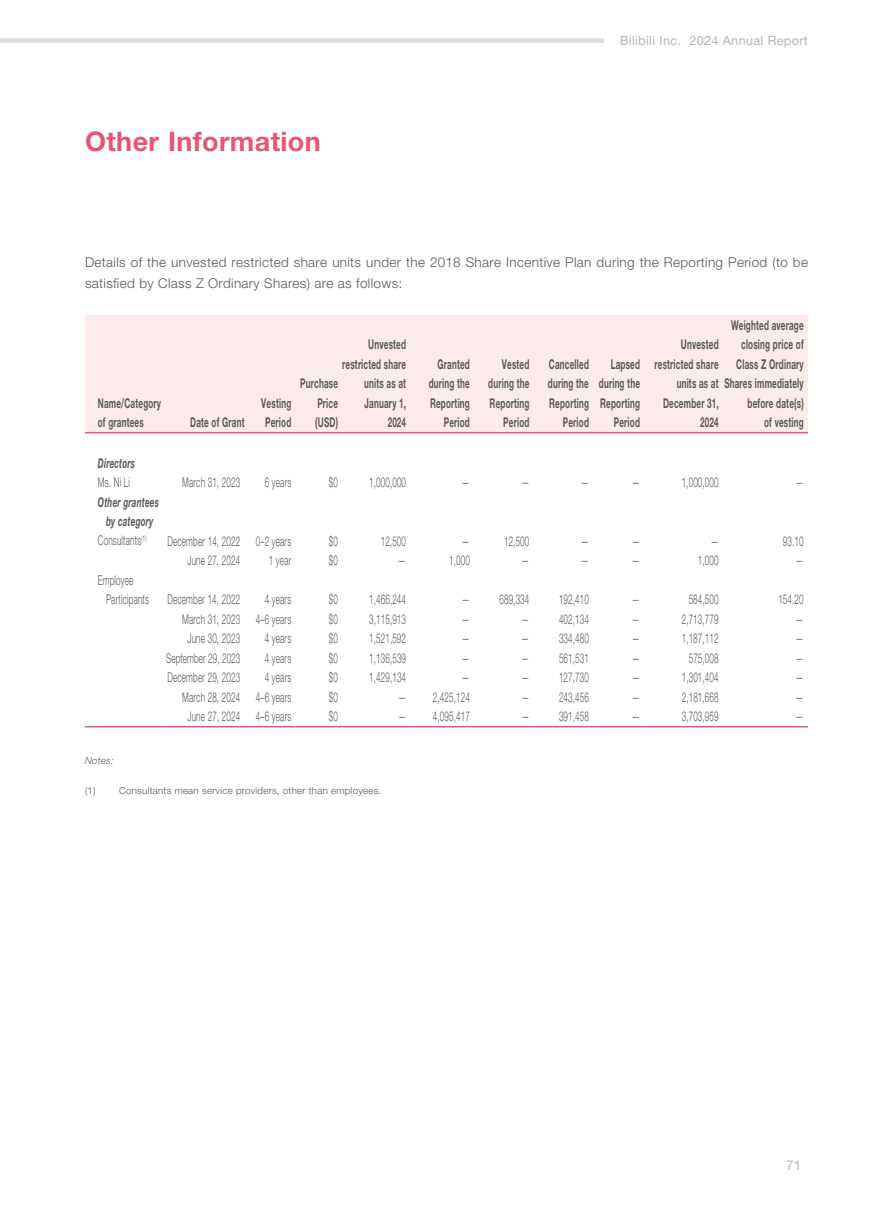
<style>
.page{position:relative;width:893px;height:1212px;background:#fff}
.page>*{position:absolute;margin:0;border:0;box-sizing:border-box;transform-origin:0 0}
.t1{font:700 27px "Helvetica Neue 75";letter-spacing:.015em;color:#e95472}
.t2{font:300 13.5px/19.5px "Helvetica Neue 45";letter-spacing:.025em;color:#595857;scale:.6 1}
.t3{font:700 13.5px/19.5px "Helvetica Neue 75";letter-spacing:.025em;color:#595857;text-align:right;scale:.6 1}
.t4{font:300 13.5px/21px "Helvetica Neue 45";letter-spacing:.025em;color:#595857}
.t5{font:italic 700 13.5px/19.5px "Helvetica Neue 76";letter-spacing:.025em;color:#595857;text-align:center;scale:.6 1}
.t6{font:13.5px "Helvetica Neue 55 Roman";color:#b5b5b6}
.t7{font:12.75px "Helvetica Neue 55 Roman";letter-spacing:.025em;color:#b5b5b6}
.t8{font:300 9.75px "Helvetica Neue 45";letter-spacing:.025em;color:#595857}
.t9{font:italic 300 9.75px "Helvetica Neue 46";letter-spacing:.025em;color:#595857}
</style>
<div class="page">
<div style="left:0;top:38px;width:604px;height:5px;background:#dcdddd"></div>
<div style="left:85px;top:315px;width:723px;height:117px;background:#fdebeb"></div>
<hr style="left:85px;top:726px;width:81px;height:1px;background:#e95472">
<hr style="left:166px;top:726px;width:83px;height:1px;background:#e95472">
<hr style="left:249px;top:726px;width:47px;height:1px;background:#e95472">
<hr style="left:296px;top:726px;width:46px;height:1px;background:#e95472">
<hr style="left:342px;top:726px;width:68px;height:1px;background:#e95472">
<hr style="left:410px;top:726px;width:64px;height:1px;background:#e95472">
<hr style="left:474px;top:726px;width:60px;height:1px;background:#e95472">
<hr style="left:534px;top:726px;width:59px;height:1px;background:#e95472">
<hr style="left:593px;top:726px;width:51px;height:1px;background:#e95472">
<hr style="left:644px;top:726px;width:79px;height:1px;background:#e95472">
<hr style="left:723px;top:726px;width:85px;height:1px;background:#e95472">
<hr style="left:85px;top:432px;width:81px;height:1px;background:#e95472">
<hr style="left:166px;top:432px;width:83px;height:1px;background:#e95472">
<hr style="left:249px;top:432px;width:47px;height:1px;background:#e95472">
<hr style="left:296px;top:432px;width:46px;height:1px;background:#e95472">
<hr style="left:342px;top:432px;width:68px;height:1px;background:#e95472">
<hr style="left:410px;top:432px;width:64px;height:1px;background:#e95472">
<hr style="left:474px;top:432px;width:60px;height:1px;background:#e95472">
<hr style="left:534px;top:432px;width:59px;height:1px;background:#e95472">
<hr style="left:593px;top:432px;width:51px;height:1px;background:#e95472">
<hr style="left:644px;top:432px;width:79px;height:1px;background:#e95472">
<hr style="left:723px;top:432px;width:85px;height:1px;background:#e95472">
<h1 class="t1" style="left:85px;top:125px;width:237px">Other Information</h1>
<p class="t7" style="left:620px;top:33px;width:190px">Bilibili Inc. 2024 Annual Report</p>
<p class="t4" style="left:85px;top:251px;width:724px">Details of the unvested restricted share units under the 2018 Share Incentive Plan during the Reporting Period (to be satisfied by Class Z Ordinary Shares) are as follows:</p>
<p class="t3" style="left:98px;top:393px;width:107px;text-align:left">Name/Category of grantees</p>
<p class="t3" style="left:190px;top:412px;width:92px">Date of Grant</p>
<p class="t3" style="left:261px;top:393px;width:51px;text-align:left">Vesting<br>Period</p>
<p class="t3" style="left:342px;top:334px;width:108px">Unvested restricted share units as at<br>January 1,<br>2024</p>
<p class="t3" style="left:315px;top:373px;width:40px;text-align:justify;text-indent:-15px">Purchase Price (USD)</p>
<p class="t3" style="left:429px;top:354px;width:70px">Granted during the<br>Reporting<br>Period</p>
<p class="t3" style="left:488px;top:354px;width:70px">Vested during the<br>Reporting<br>Period</p>
<p class="t3" style="left:548px;top:354px;width:70px">Cancelled during the<br>Reporting<br>Period</p>
<p class="t3" style="left:599px;top:354px;width:70px">Lapsed during the<br>Reporting<br>Period</p>
<p class="t3" style="left:731px;top:315px;width:123px">Weighted average closing price of<br>Class Z Ordinary</p>
<p class="t3" style="left:748px;top:393px;width:95px">before date(s) of vesting</p>
<p class="t3" style="left:681px;top:334px;width:65px">Unvested</p>
<p class="t3" style="left:654px;top:354px;width:108px">restricted share</p>
<p class="t3" style="left:677px;top:373px;width:213px">units as at Shares immediately</p>
<p class="t3" style="left:663px;top:393px;width:94px">December 31,</p>
<p class="t3" style="left:700px;top:412px;width:32px">2024</p>
<p class="t5" style="left:98px;top:453px;width:63px">Directors</p>
<p class="t2" style="left:98px;top:472px;width:55px">Ms. Ni Li</p>
<p class="t2" style="left:182px;top:472px;width:98px">March 31, 2023</p>
<p class="t2" style="left:265px;top:472px;width:46px">6 years</p>
<p class="t2" style="left:329px;top:472px;width:17px">$0</p>
<p class="t2" style="left:369px;top:472px;width:63px">1,000,000</p>
<p class="t2" style="left:462px;top:472px;width:15px">—</p>
<p class="t2" style="left:521px;top:472px;width:15px">—</p>
<p class="t2" style="left:581px;top:472px;width:15px">—</p>
<p class="t2" style="left:632px;top:472px;width:15px">—</p>
<p class="t2" style="left:682px;top:472px;width:63px">1,000,000</p>
<p class="t2" style="left:796px;top:472px;width:15px">—</p>
<p class="t5" style="left:98px;top:492px;width:103px">Other grantees by category</p>
<p class="t2" style="left:98px;top:530px;width:83px">Consultants<sup>(1)</sup></p>
<p class="t2" style="left:167px;top:531px;width:208px">December 14, 2022 0–2 years</p>
<p class="t2" style="left:329px;top:531px;width:17px">$0</p>
<p class="t2" style="left:381px;top:531px;width:44px">12,500</p>
<p class="t2" style="left:462px;top:531px;width:15px">—</p>
<p class="t2" style="left:504px;top:531px;width:44px">12,500</p>
<p class="t2" style="left:581px;top:531px;width:15px">—</p>
<p class="t2" style="left:632px;top:531px;width:15px">—</p>
<p class="t2" style="left:710px;top:531px;width:15px">—</p>
<p class="t2" style="left:783px;top:531px;width:36px">93.10</p>
<p class="t2" style="left:187px;top:550px;width:89px">June 27, 2024</p>
<p class="t2" style="left:269px;top:550px;width:39px">1 year</p>
<p class="t2" style="left:329px;top:550px;width:17px">$0</p>
<p class="t2" style="left:398px;top:550px;width:15px">—</p>
<p class="t2" style="left:449px;top:550px;width:36px">1,000</p>
<p class="t2" style="left:521px;top:550px;width:15px">—</p>
<p class="t2" style="left:581px;top:550px;width:15px">—</p>
<p class="t2" style="left:632px;top:550px;width:15px">—</p>
<p class="t2" style="left:698px;top:550px;width:36px">1,000</p>
<p class="t2" style="left:796px;top:550px;width:15px">—</p>
<p class="t2" style="left:106px;top:570px;width:73px;text-indent:-8px">Employee<br>Participants</p>
<p class="t2" style="left:167px;top:589px;width:123px">December 14, 2022</p>
<p class="t2" style="left:265px;top:589px;width:46px">4 years</p>
<p class="t2" style="left:329px;top:589px;width:17px">$0</p>
<p class="t2" style="left:369px;top:589px;width:63px">1,466,244</p>
<p class="t2" style="left:462px;top:589px;width:114px">— 689,334</p>
<p class="t2" style="left:559px;top:589px;width:51px">192,410</p>
<p class="t2" style="left:632px;top:589px;width:15px">—</p>
<p class="t2" style="left:689px;top:589px;width:51px">584,500</p>
<p class="t2" style="left:778px;top:589px;width:44px">154.20</p>
<p class="t2" style="left:182px;top:609px;width:183px">March 31, 2023 4–6 years</p>
<p class="t2" style="left:329px;top:609px;width:17px">$0</p>
<p class="t2" style="left:369px;top:609px;width:63px">3,115,913</p>
<p class="t2" style="left:462px;top:609px;width:15px">—</p>
<p class="t2" style="left:521px;top:609px;width:114px">— 402,134</p>
<p class="t2" style="left:632px;top:609px;width:15px">—</p>
<p class="t2" style="left:682px;top:609px;width:63px">2,713,779</p>
<p class="t2" style="left:796px;top:609px;width:15px">—</p>
<p class="t2" style="left:187px;top:628px;width:89px">June 30, 2023</p>
<p class="t2" style="left:265px;top:628px;width:46px">4 years</p>
<p class="t2" style="left:329px;top:628px;width:17px">$0</p>
<p class="t2" style="left:369px;top:628px;width:63px">1,521,592</p>
<p class="t2" style="left:462px;top:628px;width:15px">—</p>
<p class="t2" style="left:521px;top:628px;width:114px">— 334,480</p>
<p class="t2" style="left:632px;top:628px;width:15px">—</p>
<p class="t2" style="left:682px;top:628px;width:63px">1,187,112</p>
<p class="t2" style="left:796px;top:628px;width:15px">—</p>
<p class="t2" style="left:166px;top:648px;width:125px">September 29, 2023</p>
<p class="t2" style="left:265px;top:648px;width:46px">4 years</p>
<p class="t2" style="left:329px;top:648px;width:17px">$0</p>
<p class="t2" style="left:369px;top:648px;width:63px">1,136,539</p>
<p class="t2" style="left:462px;top:648px;width:15px">—</p>
<p class="t2" style="left:521px;top:648px;width:114px">— 561,531</p>
<p class="t2" style="left:632px;top:648px;width:15px">—</p>
<p class="t2" style="left:689px;top:648px;width:51px">575,008</p>
<p class="t2" style="left:796px;top:648px;width:15px">—</p>
<p class="t2" style="left:167px;top:667px;width:123px">December 29, 2023</p>
<p class="t2" style="left:265px;top:667px;width:46px">4 years</p>
<p class="t2" style="left:329px;top:667px;width:17px">$0</p>
<p class="t2" style="left:369px;top:667px;width:63px">1,429,134</p>
<p class="t2" style="left:462px;top:667px;width:15px">—</p>
<p class="t2" style="left:521px;top:667px;width:114px">— 127,730</p>
<p class="t2" style="left:632px;top:667px;width:15px">—</p>
<p class="t2" style="left:682px;top:667px;width:63px">1,301,404</p>
<p class="t2" style="left:796px;top:667px;width:15px">—</p>
<p class="t2" style="left:182px;top:687px;width:183px">March 28, 2024 4–6 years</p>
<p class="t2" style="left:329px;top:687px;width:17px">$0</p>
<p class="t2" style="left:398px;top:687px;width:121px">— 2,425,124</p>
<p class="t2" style="left:521px;top:687px;width:114px">— 243,456</p>
<p class="t2" style="left:632px;top:687px;width:15px">—</p>
<p class="t2" style="left:682px;top:687px;width:63px">2,181,668</p>
<p class="t2" style="left:796px;top:687px;width:15px">—</p>
<p class="t2" style="left:187px;top:706px;width:175px">June 27, 2024 4–6 years</p>
<p class="t2" style="left:329px;top:706px;width:17px">$0</p>
<p class="t2" style="left:398px;top:706px;width:121px">— 4,095,417</p>
<p class="t2" style="left:521px;top:706px;width:114px">— 391,458</p>
<p class="t2" style="left:632px;top:706px;width:15px">—</p>
<p class="t2" style="left:682px;top:706px;width:63px">3,703,959</p>
<p class="t2" style="left:796px;top:706px;width:15px">—</p>
<p class="t9" style="left:85px;top:754px;width:30px">Notes:</p>
<p class="t8" style="left:85px;top:784px;width:12px">(1)</p>
<p class="t8" style="left:119px;top:784px;width:264px">Consultants mean service providers, other than employees.</p>
<p class="t6" style="left:786px;top:1157px;width:17px">71</p>
</div>
